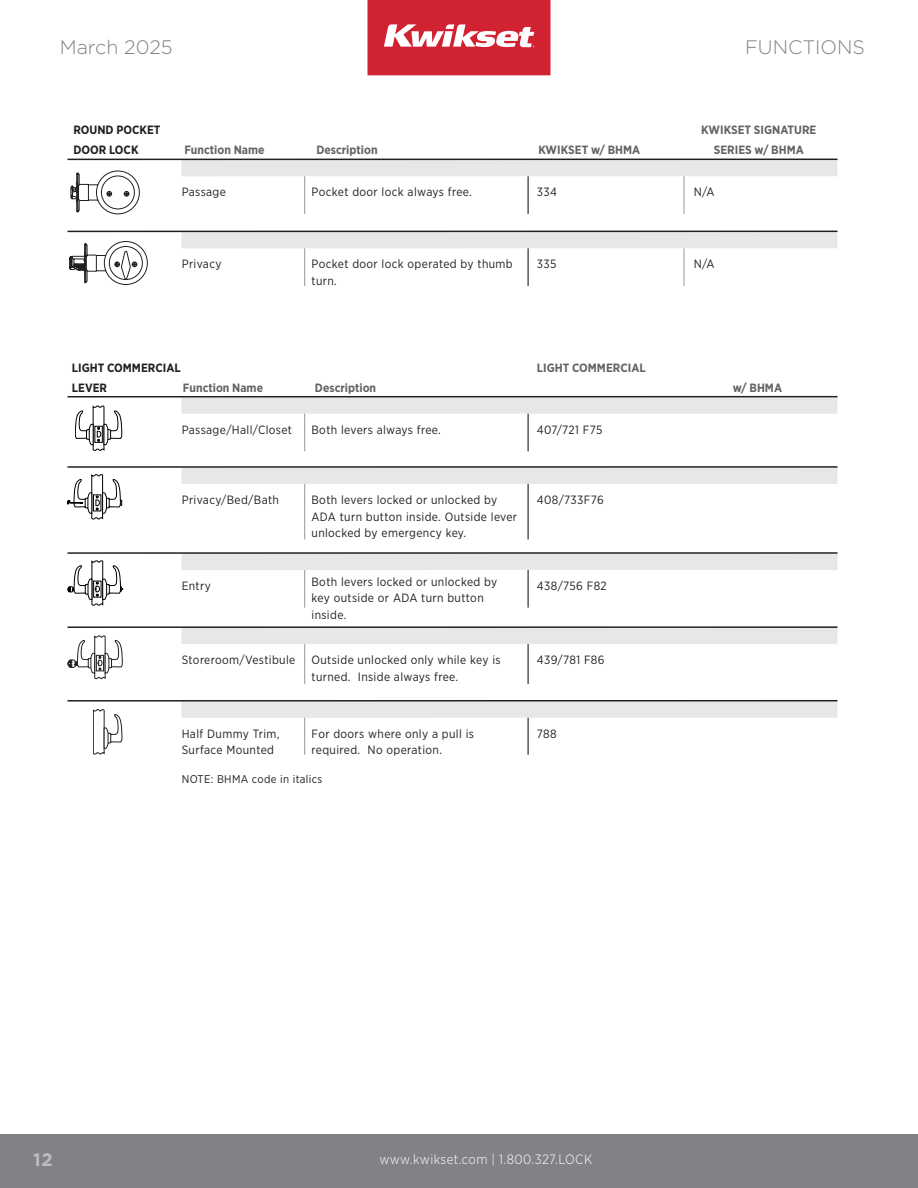
<style>
.page{position:relative;width:918px;height:1188px;background:#fff}
.page>*{position:absolute;margin:0;border:0;box-sizing:border-box;transform-origin:0 0}
.t1{font:300 19.5px "Gotham";color:#808285}
.t2{font:700 18px "Gotham";color:#bcbdc0}
.t3{font:300 13.5px "Gotham Narrow";letter-spacing:.03em;color:#fff}
.DESCRIPTIONS{font:12px/16.5px "Gotham Narrow";letter-spacing:.03em;color:#231f20}
.t4{font:700 12px "Gotham Narrow";color:#636366}
.t5{font:700 12px "Gotham Narrow";color:#231f20}
.DESCRIPTIONS-2{font:11.25px "Gotham Narrow";letter-spacing:.03em;color:#231f20}
</style>
<div class="page">
<div style="left:0;top:1134px;width:918px;height:54px;background:#808285"></div>
<svg style="left:367px;top:0;width:184px;height:75px;background:#d7404d"></svg>
<svg style="left:71px;top:171px;width:69px;height:43px"></svg>
<svg style="left:69px;top:241px;width:79px;height:44px"></svg>
<hr style="left:528px;top:166px;width:1px;height:48px;background:#231f20">
<hr style="left:684px;top:166px;width:1px;height:48px;background:#939598">
<hr style="left:304px;top:166px;width:1px;height:48px;background:#939598">
<hr style="left:528px;top:238px;width:1px;height:48px;background:#231f20">
<hr style="left:684px;top:238px;width:1px;height:48px;background:#939598">
<hr style="left:304px;top:238px;width:1px;height:48px;background:#939598">
<div style="left:182px;top:160px;width:655px;height:16px;background:#e6e7e9"></div>
<div style="left:182px;top:232px;width:655px;height:16px;background:#e6e7e9"></div>
<hr style="left:68px;top:159px;width:769px;height:1px;background:#231f20">
<hr style="left:68px;top:231px;width:769px;height:1px;background:#231f20">
<hr style="left:528px;top:403px;width:1px;height:48px;background:#231f20">
<hr style="left:304px;top:403px;width:1px;height:48px;background:#939598">
<hr style="left:528px;top:474px;width:1px;height:65px;background:#231f20">
<hr style="left:304px;top:474px;width:1px;height:65px;background:#939598">
<hr style="left:528px;top:560px;width:1px;height:48px;background:#231f20">
<hr style="left:304px;top:560px;width:1px;height:48px;background:#939598">
<hr style="left:528px;top:634px;width:1px;height:50px;background:#231f20">
<hr style="left:304px;top:634px;width:1px;height:50px;background:#939598">
<hr style="left:528px;top:707px;width:1px;height:48px;background:#231f20">
<hr style="left:304px;top:707px;width:1px;height:48px;background:#939598">
<div style="left:182px;top:397px;width:655px;height:17px;background:#e6e7e9"></div>
<div style="left:182px;top:468px;width:655px;height:16px;background:#e6e7e9"></div>
<div style="left:182px;top:554px;width:655px;height:16px;background:#e6e7e9"></div>
<div style="left:182px;top:628px;width:655px;height:16px;background:#e6e7e9"></div>
<div style="left:182px;top:701px;width:655px;height:17px;background:#e6e7e9"></div>
<hr style="left:68px;top:396px;width:769px;height:2px;background:#231f20">
<hr style="left:68px;top:466px;width:769px;height:2px;background:#231f20">
<hr style="left:68px;top:552px;width:769px;height:2px;background:#231f20">
<hr style="left:68px;top:626px;width:769px;height:2px;background:#231f20">
<hr style="left:68px;top:700px;width:769px;height:2px;background:#231f20">
<svg style="left:75px;top:406px;width:47px;height:45px"></svg>
<svg style="left:68px;top:474px;width:54px;height:45px"></svg>
<svg style="left:68px;top:560px;width:56px;height:46px"></svg>
<svg style="left:68px;top:636px;width:55px;height:43px"></svg>
<svg style="left:93px;top:709px;width:30px;height:45px"></svg>
<h1 class="t1" style="left:60px;top:35px;width:114px">March 2025</h1>
<p class="t1" style="left:745px;top:35px;width:121px">FUNCTIONS</p>
<p class="t5" style="left:73px;top:122px;width:89px">ROUND POCKET</p>
<p class="t4" style="left:701px;top:122px;width:117px">KWIKSET SIGNATURE</p>
<p class="t5" style="left:73px;top:142px;width:67px">DOOR LOCK</p>
<p class="t4" style="left:184px;top:142px;width:82px">Function Name</p>
<p class="t4" style="left:316px;top:142px;width:63px">Description</p>
<p class="t4" style="left:538px;top:142px;width:103px">KWIKSET w/ BHMA</p>
<p class="t4" style="left:714px;top:142px;width:91px">SERIES w/ BHMA</p>
<p class="DESCRIPTIONS" style="left:182px;top:184px;width:46px">Passage</p>
<p class="DESCRIPTIONS" style="left:182px;top:256px;width:41px">Privacy</p>
<p class="DESCRIPTIONS" style="left:312px;top:184px;width:162px">Pocket door lock always free.</p>
<p class="DESCRIPTIONS" style="left:312px;top:256px;width:203px">Pocket door lock operated by thumb turn.</p>
<p class="DESCRIPTIONS" style="left:537px;top:184px;width:22px">334</p>
<p class="DESCRIPTIONS" style="left:537px;top:256px;width:21px">335</p>
<p class="DESCRIPTIONS" style="left:694px;top:184px;width:23px">N/A</p>
<p class="DESCRIPTIONS" style="left:694px;top:256px;width:23px">N/A</p>
<p class="t5" style="left:72px;top:361px;width:110px">LIGHT COMMERCIAL</p>
<p class="t4" style="left:537px;top:361px;width:110px">LIGHT COMMERCIAL</p>
<p class="t5" style="left:72px;top:380px;width:37px">LEVER</p>
<p class="t4" style="left:183px;top:380px;width:82px">Function Name</p>
<p class="t4" style="left:315px;top:380px;width:63px">Description</p>
<p class="t4" style="left:733px;top:380px;width:51px">w/ BHMA</p>
<p class="DESCRIPTIONS" style="left:182px;top:421px;width:112px">Passage/Hall/Closet</p>
<p class="DESCRIPTIONS" style="left:312px;top:421px;width:131px">Both levers always free.</p>
<p class="DESCRIPTIONS" style="left:537px;top:421px;width:67px">407/721 F75</p>
<p class="DESCRIPTIONS" style="left:182px;top:491px;width:99px">Privacy/Bed/Bath</p>
<p class="DESCRIPTIONS" style="left:182px;top:577px;width:31px">Entry</p>
<p class="DESCRIPTIONS" style="left:182px;top:652px;width:115px">Storeroom/Vestibule</p>
<p class="DESCRIPTIONS" style="left:312px;top:491px;width:207px">Both levers locked or unlocked by<br>ADA turn button inside. Outside lever unlocked by emergency key.</p>
<p class="DESCRIPTIONS" style="left:312px;top:573px;width:187px">Both levers locked or unlocked by key outside or ADA turn button inside.</p>
<p class="DESCRIPTIONS" style="left:312px;top:652px;width:191px">Outside unlocked only while key is turned. Inside always free.</p>
<p class="DESCRIPTIONS" style="left:537px;top:491px;width:68px">408/733F76</p>
<p class="DESCRIPTIONS" style="left:537px;top:577px;width:71px">438/756 F82</p>
<p class="DESCRIPTIONS" style="left:537px;top:652px;width:69px">439/781 F86</p>
<p class="DESCRIPTIONS" style="left:182px;top:725px;width:99px">Half Dummy Trim,<br>Surface Mounted</p>
<p class="DESCRIPTIONS" style="left:312px;top:725px;width:164px">For doors where only a pull is required. No operation.</p>
<p class="DESCRIPTIONS" style="left:537px;top:725px;width:21px">788</p>
<p class="DESCRIPTIONS-2" style="left:182px;top:772px;width:142px">NOTE: BHMA code in italics</p>
<h2 class="t2" style="left:33px;top:1148px;width:21px">12</h2>
<p class="t3" style="left:380px;top:1151px;width:214px">www.kwikset.com | 1.800.327.LOCK</p>
</div>
